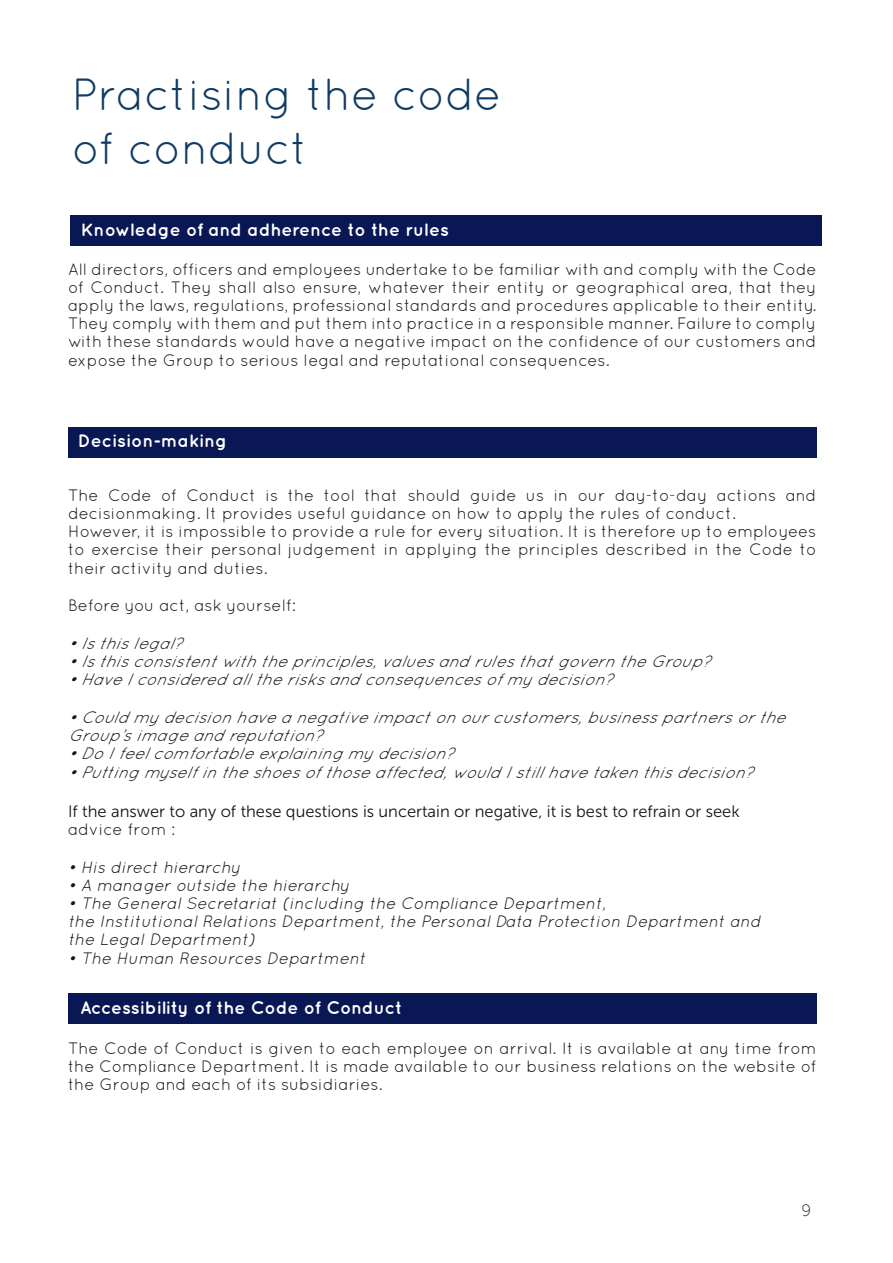
<style>
.page{position:relative;width:893px;height:1263px;background:#fff}
.page>*{position:absolute;margin:0;border:0;box-sizing:border-box;transform-origin:0 0}
.t1{font:45px/54px "Quicksand";color:#103b64}
.t2{font:700 18px "Quicksand";color:#fff}
.t3{font:16.5px/18px "Quicksand";color:#151318;text-align:justify}
.t4{font:italic 16.5px/18px "Quicksand";color:#151318}
.t5{font:16.5px "Museo Sans 300";color:#151318}
.t6{font:16.5px "Museo Sans 100";color:#231f20}
</style>
<div class="page">
<div style="left:70px;top:215px;width:752px;height:31px;background:#091855"></div>
<div style="left:68px;top:993px;width:748px;height:30px;background:#091855"></div>
<div style="left:68px;top:427px;width:748px;height:30px;background:#091855"></div>
<h1 class="t1" style="left:72px;top:67px;width:431px">Practising the code of conduct</h1>
<p class="t2" style="left:81px;top:219px;width:370px">Knowledge of and adherence to the rules</p>
<p class="t3" style="left:68px;top:260px;width:750px">All directors, officers and employees undertake to be familiar with and comply with the Code of Conduct. They shall also ensure, whatever their entity or geographical area, that they apply the laws, regulations, professional standards and procedures applicable to their entity.<br>They comply with them and put them into practice in a responsible manner. Failure to comply with these standards would have a negative impact on the confidence of our customers and expose the Group to serious legal and reputational consequences.</p>
<p class="t2" style="left:78px;top:430px;width:151px">Decision-making</p>
<p class="t3" style="left:68px;top:486px;width:750px;text-align:left">The Code of Conduct is the tool that should guide us in our day-to-day actions and decisionmaking. It provides useful guidance on how to apply the rules of conduct.<br>However, it is impossible to provide a rule for every situation. It is therefore up to employees to exercise their personal judgement in applying the principles described in the Code to their activity and duties.</p>
<p class="t3" style="left:68px;top:596px;width:229px">Before you act, ask yourself:</p>
<p class="t4" style="left:68px;top:634px;width:123px">•Isthislegal?</p>
<p class="t4" style="left:68px;top:652px;width:651px">•Isthisconsistentwiththeprinciples,valuesandrulesthatgoverntheGroup?</p>
<p class="t4" style="left:68px;top:670px;width:554px">•HaveIconsideredalltherisksandconsequencesofmydecision?</p>
<p class="t4" style="left:68px;top:708px;width:727px">•Couldmydecisionhaveanegativeimpactonourcustomers,businesspartnersorthe<br>Group’simageandreputation?</p>
<p class="t4" style="left:68px;top:744px;width:395px">•DoIfeelcomfortableexplainingmydecision?</p>
<p class="t4" style="left:68px;top:763px;width:694px">•Puttingmyselfintheshoesofthoseaffected,wouldIstillhavetakenthisdecision?</p>
<p class="t5" style="left:68px;top:803px;width:673px">If the answer to any of these questions is uncertain or negative, it is best to refrain or seek</p>
<p class="t3" style="left:68px;top:820px;width:109px">advice from :</p>
<p class="t4" style="left:68px;top:858px;width:178px">• His direct hierarchy</p>
<p class="t4" style="left:68px;top:876px;width:287px">• A manager outside the hierarchy</p>
<p class="t4" style="left:68px;top:894px;width:698px">• The General Secretariat (including the Compliance Department,<br>the Institutional Relations Department, the Personal Data Protection Department and the Legal Department)</p>
<p class="t4" style="left:68px;top:948px;width:303px">• The Human Resources Department</p>
<p class="t2" style="left:80px;top:997px;width:324px">Accessibility of the Code of Conduct</p>
<p class="t3" style="left:68px;top:1039px;width:750px">The Code of Conduct is given to each employee on arrival. It is available at any time from the Compliance Department. It is made available to our business relations on the website of the Group and each of its subsidiaries.</p>
<p class="t6" style="left:801px;top:1201px;width:11px">9</p>
</div>
